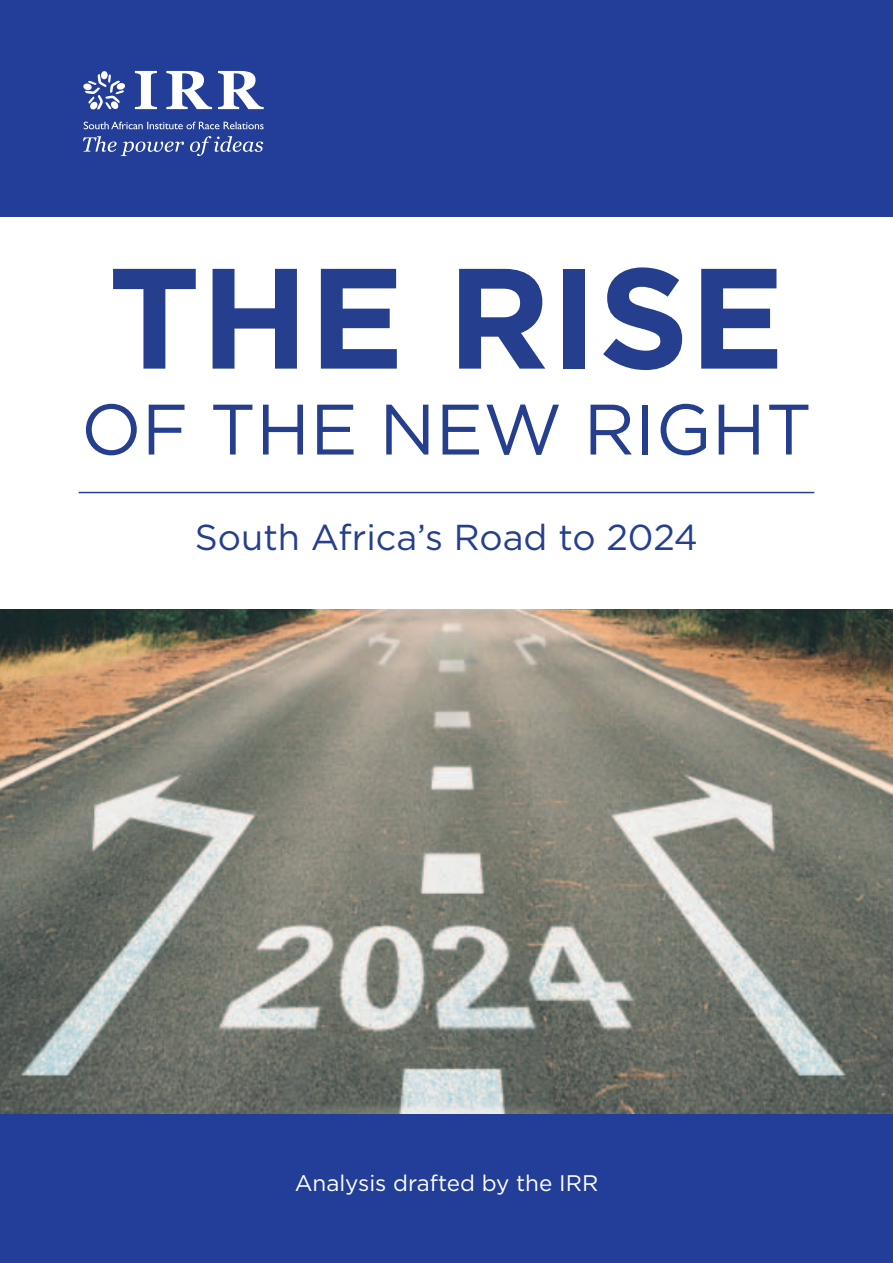
<style>
.page{position:relative;width:893px;height:1263px;background:#fff}
.page>*{position:absolute;margin:0;border:0;box-sizing:border-box;transform-origin:0 0}
.t1{font:700 142.5px "Gotham HTF";color:#253f8e}
.t2{font:71.25px "Gotham HTF";color:#253f8e}
.t3{font:36px "Gotham HTF";color:#253f8e}
.t4{font:22.5px "Gotham HTF";color:#fff}
</style>
<div class="page">
<img style="left:0;top:610px;width:893px;height:504px">
<div style="left:0;top:0;width:893px;height:217px;background:#233e98"></div>
<svg style="left:83px;top:71px;width:181px;height:85px"></svg>
<div style="left:0;top:1114px;width:893px;height:149px;background:#233e98"></div>
<hr style="left:79px;top:492px;width:735px;height:1px;background:#253f8e">
<p class="t1" style="left:108px;top:236px;width:678px">THE RISE</p>
<p class="t2" style="left:81px;top:390px;width:732px">OF THE NEW RIGHT</p>
<p class="t3" style="left:195px;top:518px;width:505px">South Africa’s Road to 2024</p>
<p class="t4" style="left:295px;top:1170px;width:305px">Analysis drafted by the IRR</p>
</div>
